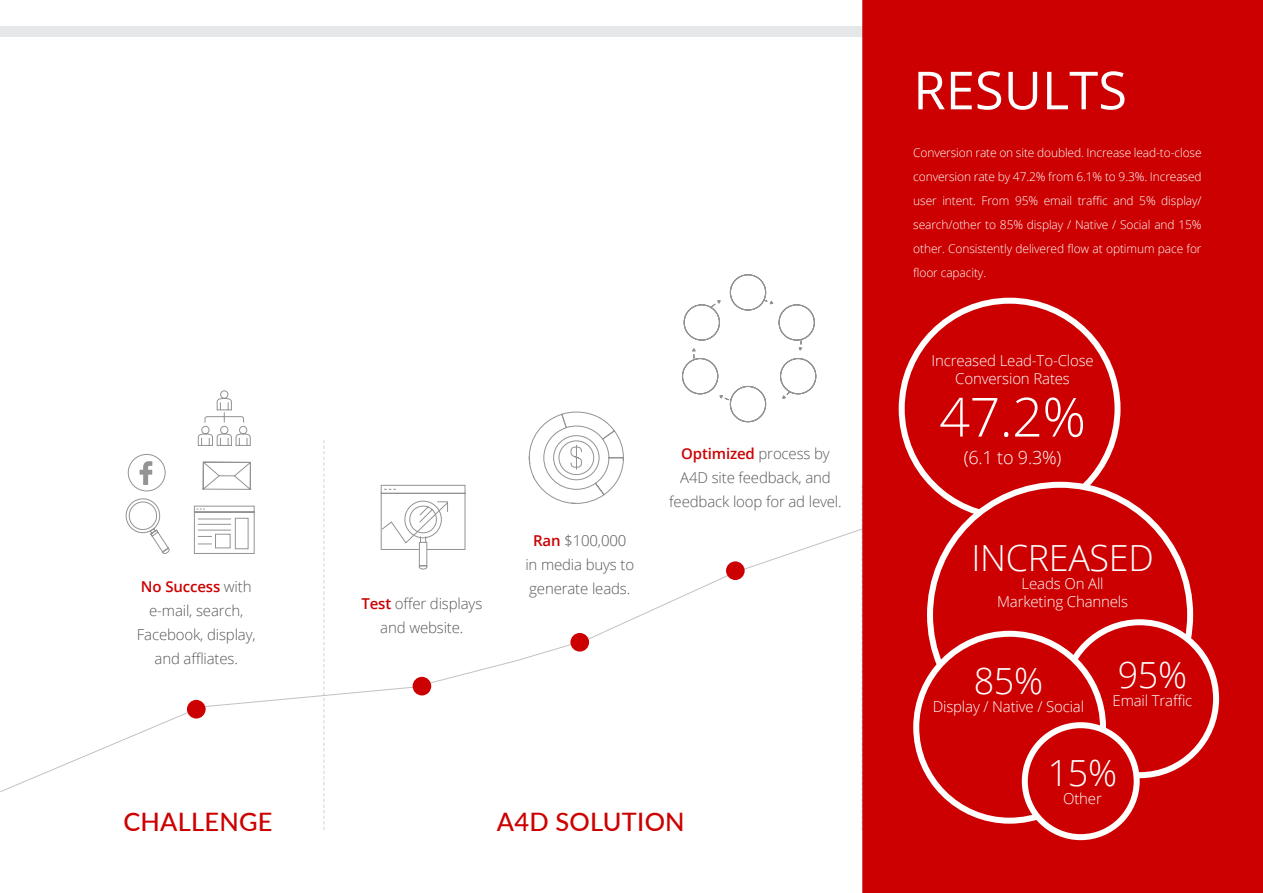
<style>
.page{position:relative;width:1263px;height:893px;background:#fff}
.page>*{position:absolute;margin:0;border:0;box-sizing:border-box;transform-origin:0 0}
.t1{font:300 54px "Open Sans";color:#fff}
.GOS_BoxTitleText{font:52.5px "Open Sans";color:#fff}
.t2{font:300 36px "Open Sans";letter-spacing:-.01em;color:#fff}
.t3{font:500 25.35px "Lato";letter-spacing:.01em;color:#c00}
.t4{font:300 18px "Open Sans";color:#fff}
.t5{font:300 15px/24px "Open Sans";letter-spacing:-.01em;color:#57585a;text-align:center}
.t6{font:300 15px/18px "Open Sans";letter-spacing:-.01em;color:#fff;text-align:center}
.t7{font:600 15px "Open Sans";letter-spacing:-.01em;color:#c00}
.t8{font:300 12px/24px "Open Sans";letter-spacing:-.01em;color:#fff;text-align:justify}
.s1{font-weight:300;color:#57585a}
.s2{font-weight:600;color:#c00}
</style>
<div class="page">
<div style="left:0;top:26px;width:1181px;height:11px;background:#e6e7e9"></div>
<div style="left:187px;top:700px;width:19px;height:18px;background:#c00;border-radius:50%"></div>
<div style="left:413px;top:677px;width:18px;height:18px;background:#c00;border-radius:50%"></div>
<div style="left:570px;top:633px;width:19px;height:19px;background:#c00;border-radius:50%"></div>
<div style="left:726px;top:561px;width:19px;height:19px;background:#c00;border-radius:50%"></div>
<svg style="left:861px;top:485px;width:1px;height:345px"></svg>
<div style="left:863px;top:1px;width:399px;height:891px;background:#c00"></div>
<div style="left:862px;top:0;width:401px;height:893px;border:2px solid #c00"></div>
<div style="left:899px;top:298px;width:221px;height:222px;border:6px solid #fff;border-radius:50%"></div>
<div style="left:930px;top:485px;width:260px;height:260px;background:#c00;border-radius:50%"></div>
<div style="left:1060px;top:619px;width:159px;height:159px;border:6px solid #fff;border-radius:50%"></div>
<div style="left:916px;top:634px;width:187px;height:187px;background:#c00;border-radius:50%"></div>
<div style="left:913px;top:631px;width:193px;height:193px;border:6px solid #fff;border-radius:50%"></div>
<div style="left:1025px;top:725px;width:112px;height:112px;background:#c00;border-radius:50%"></div>
<div style="left:1022px;top:722px;width:118px;height:118px;border:6px solid #fff;border-radius:50%"></div>
<svg style="left:125px;top:498px;width:45px;height:56px"></svg>
<svg style="left:194px;top:461px;width:61px;height:258px"></svg>
<svg style="left:198px;top:390px;width:53px;height:56px"></svg>
<svg style="left:528px;top:411px;width:96px;height:93px"></svg>
<svg style="left:380px;top:485px;width:86px;height:85px"></svg>
<svg style="left:684px;top:300px;width:36px;height:41px"></svg>
<svg style="left:779px;top:304px;width:36px;height:47px"></svg>
<svg style="left:780px;top:358px;width:36px;height:40px"></svg>
<svg style="left:730px;top:274px;width:43px;height:36px"></svg>
<svg style="left:682px;top:349px;width:84px;height:73px"></svg>
<svg style="left:323px;top:440px;width:1px;height:390px"></svg>
<div style="left:128px;top:454px;width:38px;height:37px;border:1px solid #939394;border-radius:50%"></div>
<svg style="left:140px;top:461px;width:12px;height:24px"></svg>
<p class="t7" style="left:141px;top:576px;width:112px">No Success <span class="s1">with</span></p>
<p class="t5" style="left:137px;top:598px;width:120px">e-mail, search,<br>Facebook, display, and affliates.</p>
<p class="t5" style="left:361px;top:591px;width:122px"><span class="s2">Test</span> offer displays and website.</p>
<p class="t5" style="left:525px;top:528px;width:110px"><span class="s2">Ran</span> $100,000 in media buys to generate leads.</p>
<p class="t5" style="left:669px;top:441px;width:174px"><span class="s2">Optimized</span> process by<br>A4D site feedback, and feedback loop for ad level.</p>
<p class="t3" style="left:123px;top:803px;width:151px">CHALLENGE</p>
<p class="t3" style="left:497px;top:803px;width:189px">A4D SOLUTION</p>
<p class="GOS_BoxTitleText" style="left:913px;top:54px;width:215px">RESULTS</p>
<p class="t8" style="left:913px;top:141px;width:290px">Conversion rate on site doubled. Increase lead-to-close conversion rate by 47.2% from 6.1% to 9.3%. Increased user intent. From 95% email traffic and 5% display/ search/other to 85% display / Native / Social and 15% other. Consistently delivered flow at optimum pace for floor capacity.</p>
<p class="t6" style="left:931px;top:351px;width:164px">Increased Lead-To-Close</p>
<p class="t6" style="left:955px;top:369px;width:116px">Conversion Rates</p>
<p class="t1" style="left:939px;top:380px;width:148px">47.2%</p>
<p class="t4" style="left:964px;top:445px;width:99px">(6.1 to 9.3%)</p>
<p class="t2" style="left:971px;top:533px;width:184px">INCREASED</p>
<p class="t6" style="left:997px;top:574px;width:133px">Leads On All<br>Marketing Channels</p>
<p class="t2" style="left:974px;top:656px;width:71px">85%</p>
<p class="t6" style="left:933px;top:697px;width:153px">Display / Native / Social</p>
<p class="t2" style="left:1118px;top:650px;width:71px">95%</p>
<p class="t6" style="left:1112px;top:691px;width:81px">Email Traffic</p>
<p class="t2" style="left:1048px;top:748px;width:71px">15%</p>
<p class="t6" style="left:1063px;top:789px;width:40px">Other</p>
</div>
